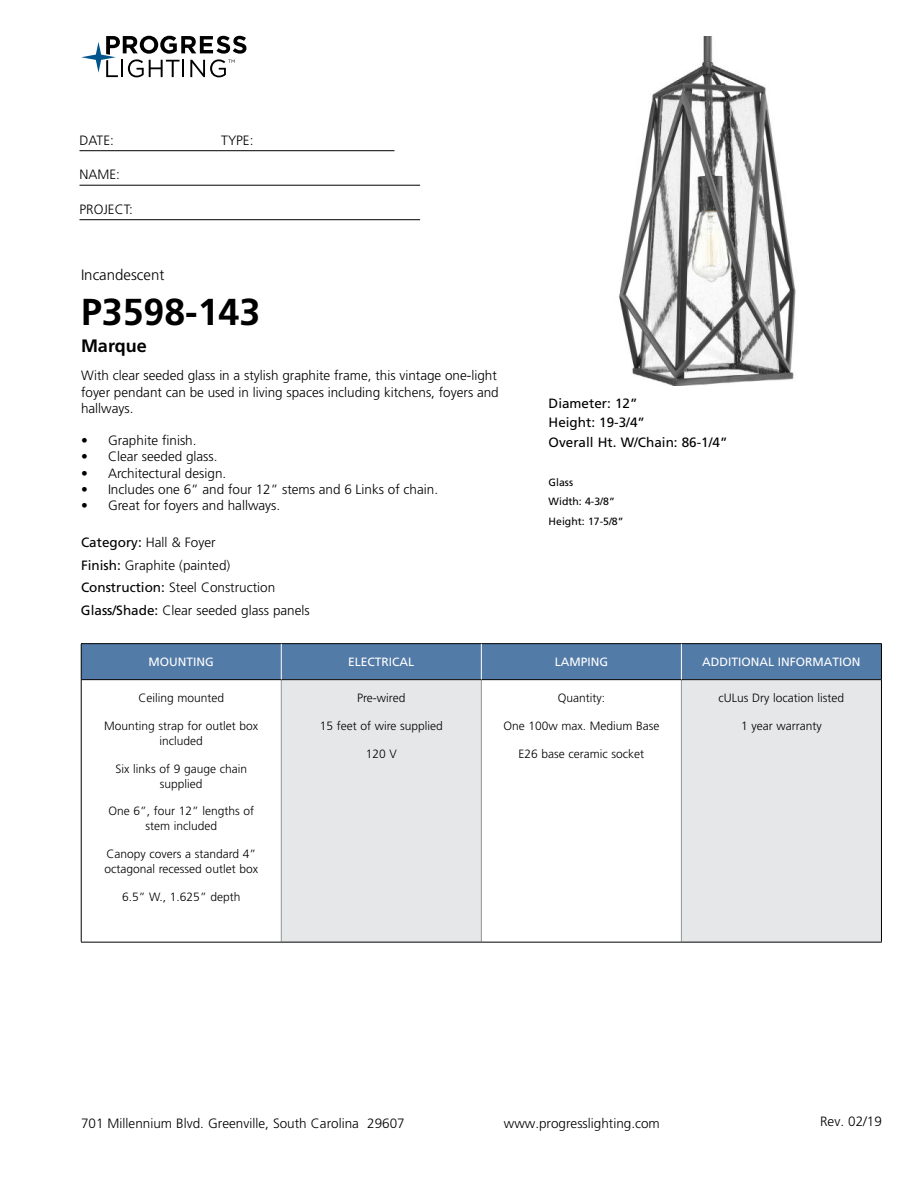
<style>
.page{position:relative;width:918px;height:1188px;background:#fff}
.page>*{position:absolute;margin:0;border:0;box-sizing:border-box;transform-origin:0 0}
.t1{font:700 37.5px "Frutiger LT Std";color:#000}
.t2{font:700 18px "Frutiger LT Std";color:#000}
.t3{font:300 15px "Frutiger LT Std";color:#000}
.t4{font:300 13.5px/22.5px "Frutiger LT Std";color:#000}
.t5{font:13.5px/19.5px "Frutiger LT Std";color:#000}
.t6{font:300 12px/15px "Frutiger LT Std";color:#000;text-align:center}
.t7{font:12px "Frutiger LT Std";color:#fff}
.t8{font:10.5px/19.5px "Frutiger LT Std";color:#000}
.s1{font-weight:400}
</style>
<div class="page">
<svg style="left:81px;top:36px;width:165px;height:41px"></svg>
<hr style="left:80px;top:150px;width:314px;height:1px;background:#000">
<hr style="left:80px;top:185px;width:340px;height:1px;background:#000">
<hr style="left:80px;top:219px;width:340px;height:1px;background:#000">
<div style="left:82px;top:644px;width:799px;height:35px;background:#527ba8"></div>
<div style="left:281px;top:680px;width:200px;height:262px;background:#e6e7e8"></div>
<div style="left:681px;top:680px;width:200px;height:262px;background:#e6e7e8"></div>
<hr style="left:281px;top:680px;width:1px;height:262px;background:#939598">
<hr style="left:481px;top:680px;width:1px;height:262px;background:#939598">
<hr style="left:681px;top:680px;width:1px;height:262px;background:#939598">
<hr style="left:81px;top:679px;width:200px;height:1px;background:#000">
<hr style="left:281px;top:679px;width:200px;height:1px;background:#000">
<hr style="left:481px;top:679px;width:200px;height:1px;background:#000">
<hr style="left:681px;top:679px;width:200px;height:1px;background:#000">
<hr style="left:81px;top:942px;width:200px;height:1px;background:#000">
<hr style="left:281px;top:942px;width:200px;height:1px;background:#000">
<hr style="left:481px;top:942px;width:200px;height:1px;background:#000">
<hr style="left:681px;top:942px;width:201px;height:1px;background:#000">
<hr style="left:81px;top:643px;width:200px;height:1px;background:#000">
<hr style="left:81px;top:644px;width:1px;height:36px;background:#000">
<hr style="left:281px;top:643px;width:200px;height:1px;background:#000">
<hr style="left:481px;top:643px;width:200px;height:1px;background:#000">
<hr style="left:681px;top:643px;width:201px;height:1px;background:#000">
<hr style="left:881px;top:644px;width:1px;height:36px;background:#000">
<hr style="left:81px;top:680px;width:1px;height:262px;background:#000">
<hr style="left:881px;top:680px;width:1px;height:262px;background:#000">
<hr style="left:281px;top:644px;width:1px;height:35px;background:#fff">
<hr style="left:681px;top:644px;width:1px;height:35px;background:#fff">
<hr style="left:481px;top:644px;width:1px;height:35px;background:#fff">
<img style="left:619px;top:36px;width:177px;height:349px">
<p class="t4" style="left:80px;top:130px;width:36px">DATE:</p>
<p class="t4" style="left:221px;top:130px;width:34px">TYPE:</p>
<p class="t4" style="left:80px;top:165px;width:42px">NAME:</p>
<p class="t4" style="left:80px;top:199px;width:55px">PROJECT:</p>
<p class="t3" style="left:81px;top:269px;width:85px">Incandescent</p>
<h1 class="t1" style="left:81px;top:299px;width:181px">P3598-143</h1>
<h2 class="t2" style="left:81px;top:339px;width:67px">Marque</h2>
<p class="t4" style="left:81px;top:369px;width:419px;line-height:16.2px">With clear seeded glass in a stylish graphite frame, this vintage one-light foyer pendant can be used in living spaces including kitchens, foyers and hallways.</p>
<p class="t4" style="left:81px;top:430px;width:117px">• Graphite finish.</p>
<p class="t4" style="left:81px;top:446px;width:138px">• Clear seeded glass.</p>
<p class="t4" style="left:81px;top:463px;width:147px">• Architectural design.</p>
<p class="t4" style="left:81px;top:479px;width:359px">• Includes one 6” and four 12” stems and 6 Links of chain.</p>
<p class="t4" style="left:81px;top:495px;width:201px">• Great for foyers and hallways.</p>
<p class="t4" style="left:81px;top:532px;width:230px"><span class="s1">Category:</span> Hall &amp; Foyer<br><span class="s1">Finish:</span> Graphite (painted)<br><span class="s1">Construction:</span> Steel Construction<br><span class="s1">Glass/Shade:</span> Clear seeded glass panels</p>
<p class="t7" style="left:149px;top:657px;width:67px">MOUNTING</p>
<p class="t7" style="left:348px;top:657px;width:68px">ELECTRICAL</p>
<p class="t7" style="left:555px;top:657px;width:55px">LAMPING</p>
<p class="t7" style="left:702px;top:657px;width:160px">ADDITIONAL INFORMATION</p>
<p class="t6" style="left:138px;top:691px;width:87px">Ceiling mounted</p>
<p class="t6" style="left:104px;top:719px;width:156px">Mounting strap for outlet box included</p>
<p class="t6" style="left:115px;top:762px;width:133px">Six links of 9 gauge chain supplied</p>
<p class="t6" style="left:108px;top:805px;width:147px">One 6”, four 12” lengths of stem included</p>
<p class="t6" style="left:105px;top:847px;width:155px;text-align:left">Canopy covers a standard 4” octagonal recessed outlet box</p>
<p class="t6" style="left:122px;top:890px;width:120px">6.5” W., 1.625” depth</p>
<p class="t5" style="left:549px;top:394px;width:180px">Diameter: 12”<br>Height: 19-3/4”<br>Overall Ht. W/Chain: 86-1/4”</p>
<p class="t8" style="left:549px;top:473px;width:76px">Glass<br>Width: 4-3/8”<br>Height: 17-5/8”</p>
<p class="t6" style="left:357px;top:691px;width:50px">Pre-wired</p>
<p class="t6" style="left:320px;top:719px;width:125px">15 feet of wire supplied</p>
<p class="t6" style="left:366px;top:747px;width:33px">120 V</p>
<p class="t6" style="left:719px;top:691px;width:127px">cULus Dry location listed</p>
<p class="t6" style="left:741px;top:719px;width:82px">1 year warranty</p>
<p class="t6" style="left:558px;top:691px;width:49px">Quantity:</p>
<p class="t6" style="left:503px;top:719px;width:158px">One 100w max. Medium Base</p>
<p class="t6" style="left:519px;top:747px;width:127px">E26 base ceramic socket</p>
<p class="t4" style="left:81px;top:1113px;width:325px">701 Millennium Blvd. Greenville, South Carolina 29607</p>
<p class="t4" style="left:504px;top:1113px;width:158px">www.progresslighting.com</p>
<p class="t4" style="left:820px;top:1111px;width:63px">Rev. 02/19</p>
</div>
